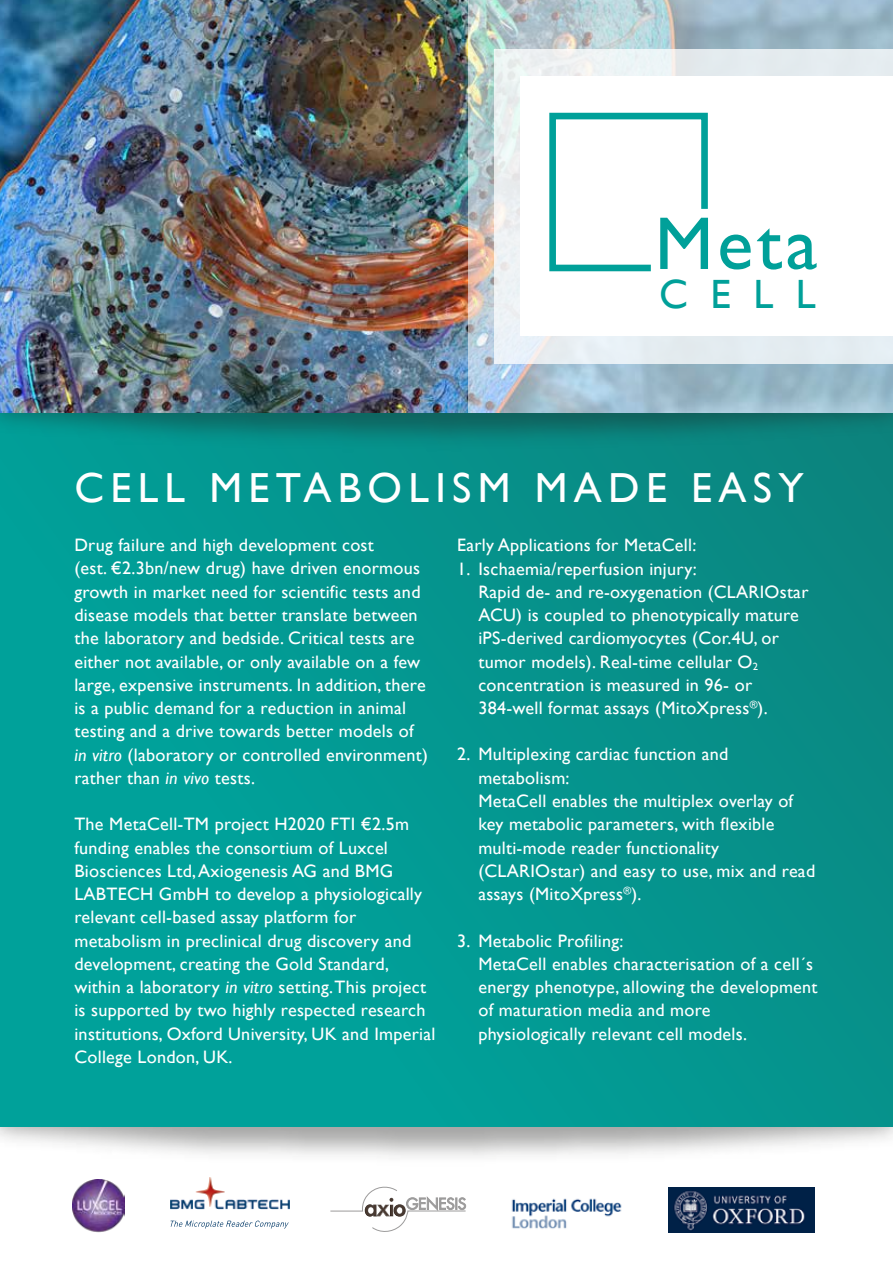
<style>
.page{position:relative;width:893px;height:1263px;background:#fff}
.page>*{position:absolute;margin:0;border:0;box-sizing:border-box;transform-origin:0 0}
.t1{font:75.15px "Gill Sans";color:#00a099}
.t2{font:42px "Gill Sans";letter-spacing:.15em;color:#fff}
.t3{font:40.95px "Gill Sans";color:#00a099}
.t4{font:18px/23.2px "Gill Sans";letter-spacing:.015em;color:#fff}
.s1{font-style:italic}
</style>
<div class="page">
<svg style="left:171px;top:1220px;width:118px;height:8px"></svg>
<img style="left:170px;top:1200px;width:120px;height:10px">
<svg style="left:330px;top:1200px;width:136px;height:32px"></svg>
<img style="left:511px;top:1200px;width:111px;height:29px">
<img style="left:668px;top:1200px;width:146px;height:32px">
<img style="left:0;top:1126px;width:893px;height:74px">
<div style="left:0;top:380px;width:893px;height:746px;background:linear-gradient(to right,#00a49d,#098c86)"></div>
<img style="left:0;top:412px;width:893px;height:74px">
<img style="left:0;top:0;width:468px;height:412px">
<img style="left:468px;top:0;width:425px;height:412px">
<div style="left:494px;top:49px;width:399px;height:315px;background:#e7eef1"></div>
<div style="left:520px;top:77px;width:373px;height:259px;background:#fff"></div>
<svg style="left:549px;top:112px;width:159px;height:160px"></svg>
<img style="left:73px;top:1179px;width:51px;height:54px">
<h1 class="t1" style="left:655px;top:200px;width:165px">Meta</h1>
<h3 class="t3" style="left:659px;top:271px;width:158px">CELL</h3>
<h2 class="t2" style="left:74px;top:463px;width:731px">CELL METABOLISM MADE EASY</h2>
<p class="t4" style="left:74px;top:534px;width:355px">Drug failure and high development cost<br>(est. €2.3bn/new drug) have driven enormous growth in market need for scientific tests and disease models that better translate between the laboratory and bedside. Critical tests are either not available, or only available on a few large, expensive instruments. In addition, there is a public demand for a reduction in animal testing and a drive towards better models of <span class="s1">in vitro</span> (laboratory or controlled environment) rather than <span class="s1">in vivo</span> tests.</p>
<p class="t4" style="left:74px;top:813px;width:363px">The MetaCell-TM project H2020 FTI €2.5m funding enables the consortium of Luxcel Biosciences Ltd, Axiogenesis AG and BMG LABTECH GmbH to develop a physiologically relevant cell-based assay platform for metabolism in preclinical drug discovery and development, creating the Gold Standard, within a laboratory <span class="s1">in vitro</span> setting. This project is supported by two highly respected research institutions, Oxford University, UK and Imperial College London, UK.</p>
<p class="t4" style="left:457px;top:534px;width:241px">Early Applications for MetaCell:</p>
<p class="t4" style="left:478px;top:557px;width:332px;text-indent:-21px">1. Ischaemia/reperfusion injury:<br>Rapid de- and re-oxygenation (CLARIOstar ACU) is coupled to phenotypically mature iPS-derived cardiomyocytes (Cor.4U, or tumor models). Real-time cellular O<sub>2 </sub>concentration is measured in 96- or 384-well format assays (MitoXpress<sup>®</sup>).</p>
<p class="t4" style="left:478px;top:743px;width:338px;text-indent:-21px">2. Multiplexing cardiac function and metabolism:<br>MetaCell enables the multiplex overlay of key metabolic parameters, with flexible multi-mode reader functionality (CLARIOstar) and easy to use, mix and read assays (MitoXpress<sup>®</sup>).</p>
<p class="t4" style="left:478px;top:929px;width:341px;text-indent:-21px">3. Metabolic Profiling:<br>MetaCell enables characterisation of a cell´s energy phenotype, allowing the development of maturation media and more physiologically relevant cell models.</p>
</div>
